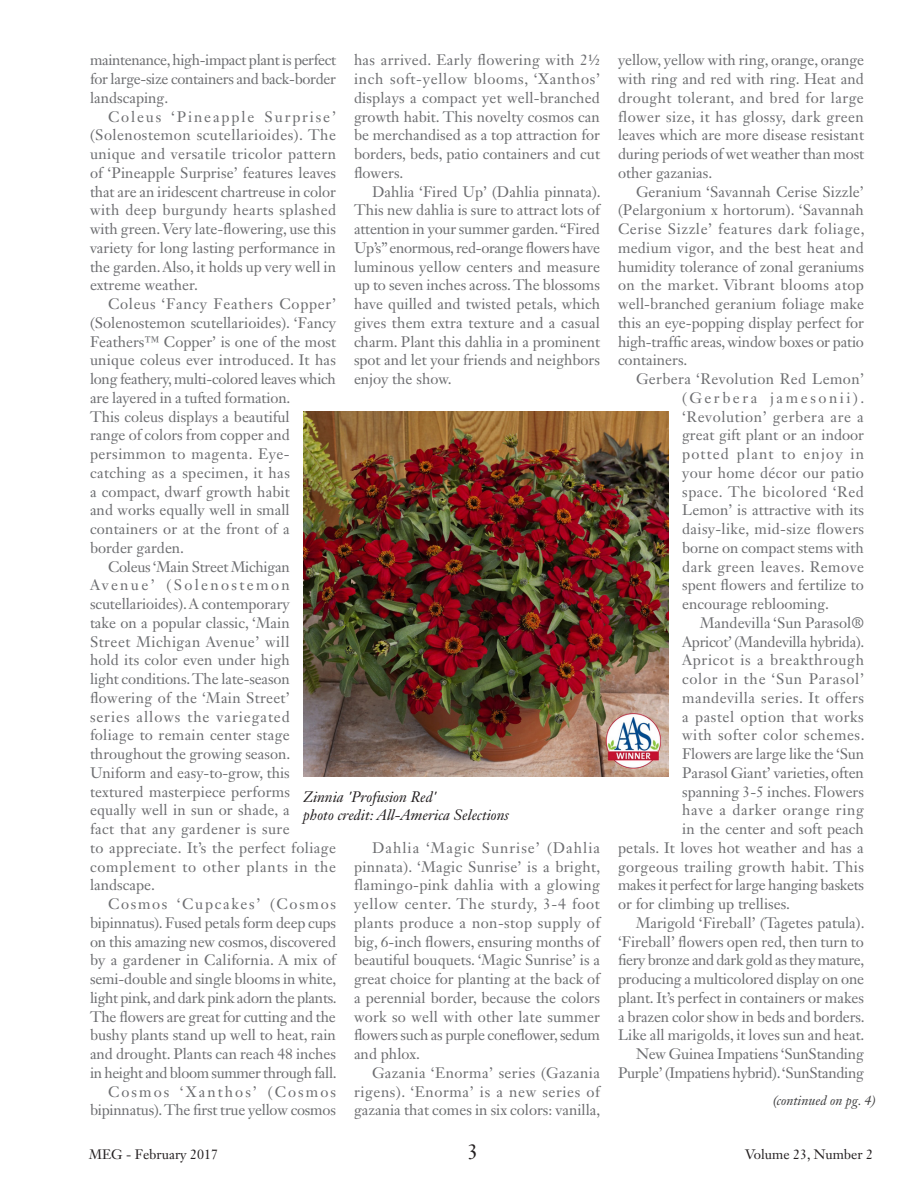
<style>
.page{position:relative;width:918px;height:1188px;background:#fff}
.page>*{position:absolute;margin:0;border:0;box-sizing:border-box;transform-origin:0 0}
.t1{font:21px "Janson Text LT Std";color:#231f20}
.text_10_pt{font:15px/18.8px "Janson Text LT Std";color:#6c6d70;text-align:justify}
.text_10_pt-2{font:15px/18.8px "Janson Text LT Std";letter-spacing:-.02em;color:#6c6d70;text-align:right}
.text_10_pt-3{font:15px "Janson Text LT Std";letter-spacing:.045em;color:#6c6d70}
.Photo_Caption{font:italic 15px "Janson Text LT Std";color:#231f20}
.text_10_pt-4{font:15px "Janson Text LT Std";letter-spacing:.035em;color:#6c6d70}
.text_10_pt-5{font:15px "Janson Text LT Std";letter-spacing:.02em;color:#6c6d70}
.text_10_pt-6{font:15px "Janson Text LT Std";letter-spacing:.04em;color:#6c6d70}
.t2{font:13.5px "Janson Text LT Std";color:#231f20}
.continued{font:italic 13.5px "Janson Text LT Std";color:#3e3e3f}
</style>
<div class="page">
<img style="left:303px;top:411px;width:366px;height:366px">
<p class="text_10_pt" style="left:90px;top:51px;width:248px">maintenance, high-impact plant is perfect for large-size containers and back-border landscaping.</p>
<p class="text_10_pt" style="left:90px;top:107px;width:248px;text-indent:18px">Coleus ‘Pineapple Surprise’ (Solenostemon scutellarioides). The unique and versatile tricolor pattern of ‘Pineapple Surprise’ features leaves that are an iridescent chartreuse in color with deep burgundy hearts splashed with green. Very late-flowering, use this variety for long lasting performance in the garden. Also, it holds up very well in extreme weather.</p>
<p class="text_10_pt" style="left:90px;top:294px;width:248px;text-align:left;text-indent:18px">Coleus ‘Fancy Feathers Copper’ (Solenostemon scutellarioides). ‘Fancy<br>Feathers™ Copper’ is one of the most unique coleus ever introduced. It has long feathery, multi-colored leaves which are layered in a tufted formation.<br>This coleus displays a beautiful<br>range of colors from copper and persimmon to magenta. Eye&shy;catching as a specimen, it has<br>a compact, dwarf growth habit<br>and works equally well in small containers or at the front of a border garden.</p>
<p class="text_10_pt" style="left:90px;top:557px;width:248px;text-align:left;text-indent:18px">Coleus ‘Main Street Michigan<br>Avenue’ (Solenostemon scutellarioides). A contemporary<br>take on a popular classic, ‘Main<br>Street Michigan Avenue’ will<br>hold its color even under high<br>light conditions. The late-season flowering of the ‘Main Street’<br>series allows the variegated foliage to remain center stage throughout the growing season.<br>Uniform and easy-to-grow, this textured masterpiece performs equally well in sun or shade, a<br>fact that any gardener is sure<br>to appreciate. It’s the perfect foliage complement to other plants in the landscape.</p>
<p class="text_10_pt" style="left:90px;top:894px;width:248px;text-align:left;text-indent:18px">Cosmos ‘Cupcakes’ (Cosmos bipinnatus). Fused petals form deep cups on this amazing new cosmos, discovered by a gardener in California. A mix of semi-double and single blooms in white, light pink, and dark pink adorn the plants.<br>The flowers are great for cutting and the bushy plants stand up well to heat, rain and drought. Plants can reach 48 inches in height and bloom summer through fall.</p>
<p class="text_10_pt" style="left:90px;top:1082px;width:248px;text-align:right">Cosmos ‘Xanthos’ (Cosmos bipinnatus). The first true yellow cosmos</p>
<p class="text_10_pt" style="left:354px;top:51px;width:248px">has arrived. Early flowering with 2½ inch soft-yellow blooms, ‘Xanthos’ displays a compact yet well-branched growth habit. This novelty cosmos can be merchandised as a top attraction for borders, beds, patio containers and cut flowers.</p>
<p class="text_10_pt" style="left:354px;top:182px;width:248px;text-indent:18px">Dahlia ‘Fired Up’ (Dahlia pinnata).<br>This new dahlia is sure to attract lots of attention in your summer garden. “Fired Up’s” enormous, red-orange flowers have luminous yellow centers and measure up to seven inches across. The blossoms have quilled and twisted petals, which gives them extra texture and a casual charm. Plant this dahlia in a prominent spot and let your friends and neighbors enjoy the show.</p>
<p class="Photo_Caption" style="left:303px;top:787px;width:135px">Zinnia 'Profusion Red'</p>
<p class="Photo_Caption" style="left:303px;top:805px;width:207px">photo credit: All-America Selections</p>
<p class="text_10_pt" style="left:354px;top:838px;width:248px;text-indent:18px">Dahlia ‘Magic Sunrise’ (Dahlia pinnata). ‘Magic Sunrise’ is a bright, flamingo-pink dahlia with a glowing yellow center. The sturdy, 3-4 foot plants produce a non-stop supply of big, 6-inch flowers, ensuring months of beautiful bouquets. ‘Magic Sunrise’ is a great choice for planting at the back of a perennial border, because the colors work so well with other late summer flowers such as purple coneflower, sedum and phlox.</p>
<p class="text_10_pt" style="left:354px;top:1063px;width:248px;text-indent:18px">Gazania ‘Enorma’ series (Gazania rigens). ‘Enorma’ is a new series of gazania that comes in six colors: vanilla,</p>
<p class="text_10_pt" style="left:618px;top:51px;width:248px">yellow, yellow with ring, orange, orange with ring and red with ring. Heat and drought tolerant, and bred for large flower size, it has glossy, dark green leaves which are more disease resistant during periods of wet weather than most other gazanias.</p>
<p class="text_10_pt" style="left:618px;top:182px;width:248px;text-indent:18px">Geranium ‘Savannah Cerise Sizzle’ (Pelargonium x hortorum). ‘Savannah Cerise Sizzle’ features dark foliage, medium vigor, and the best heat and humidity tolerance of zonal geraniums on the market. Vibrant blooms atop well-branched geranium foliage make this an eye-popping display perfect for high-traffic areas, window boxes or patio containers.</p>
<p class="text_10_pt" style="left:682px;top:369px;width:183px;text-indent:-46px">Gerbera ‘Revolution Red Lemon’ (Gerbera jamesonii). ‘Revolution’ gerbera are a great gift plant or an indoor potted plant to enjoy in your home décor our patio space. The bicolored ‘Red Lemon’ is attractive with its daisy-like, mid-size flowers borne on compact stems with dark green leaves. Remove spent flowers and fertilize to encourage reblooming.</p>
<p class="text_10_pt" style="left:700px;top:613px;width:165px">Mandevilla ‘Sun Parasol®</p>
<p class="text_10_pt-2" style="left:682px;top:632px;width:182px">Apricot’ (Mandevilla hybrida).</p>
<p class="text_10_pt-3" style="left:682px;top:651px;width:183px">Apricot is a breakthrough</p>
<p class="text_10_pt-3" style="left:682px;top:669px;width:183px">color in the ‘Sun Parasol’</p>
<p class="text_10_pt-4" style="left:682px;top:688px;width:183px">mandevilla series. It offers</p>
<p class="text_10_pt-6" style="left:682px;top:707px;width:183px">a pastel option that works</p>
<p class="text_10_pt-4" style="left:682px;top:726px;width:182px">with softer color schemes.</p>
<p class="text_10_pt" style="left:682px;top:744px;width:183px">Flowers are large like the ‘Sun</p>
<p class="text_10_pt" style="left:682px;top:763px;width:183px">Parasol Giant’ varieties, often</p>
<p class="text_10_pt" style="left:682px;top:782px;width:183px">spanning 3-5 inches. Flowers</p>
<p class="text_10_pt-3" style="left:682px;top:801px;width:183px">have a darker orange ring</p>
<p class="text_10_pt" style="left:682px;top:819px;width:183px">in the center and soft peach</p>
<p class="text_10_pt" style="left:618px;top:838px;width:247px">petals. It loves hot weather and has a</p>
<p class="text_10_pt-5" style="left:618px;top:857px;width:248px">gorgeous trailing growth habit. This</p>
<p class="text_10_pt-2" style="left:618px;top:876px;width:248px">makes it perfect for large hanging baskets</p>
<p class="text_10_pt" style="left:618px;top:894px;width:172px">or for climbing up trellises.</p>
<p class="text_10_pt" style="left:618px;top:913px;width:248px;text-align:left;text-indent:18px">Marigold ‘Fireball’ (Tagetes patula). ‘Fireball’ flowers open red, then turn to fiery bronze and dark gold as they mature, producing a multicolored display on one plant. It’s perfect in containers or makes a brazen color show in beds and borders.<br>Like all marigolds, it loves sun and heat.</p>
<p class="text_10_pt-2" style="left:618px;top:1044px;width:247px">New Guinea Impatiens ‘SunStanding<br>Purple’ (Impatiens hybrid). ‘SunStanding</p>
<p class="continued" style="left:772px;top:1092px;width:105px">(continued on pg. 4)</p>
<p class="t2" style="left:89px;top:1146px;width:131px">MEG - February 2017</p>
<p class="t1" style="left:468px;top:1138px;width:12px">3</p>
<p class="t2" style="left:745px;top:1146px;width:129px">Volume 23, Number 2</p>
</div>
